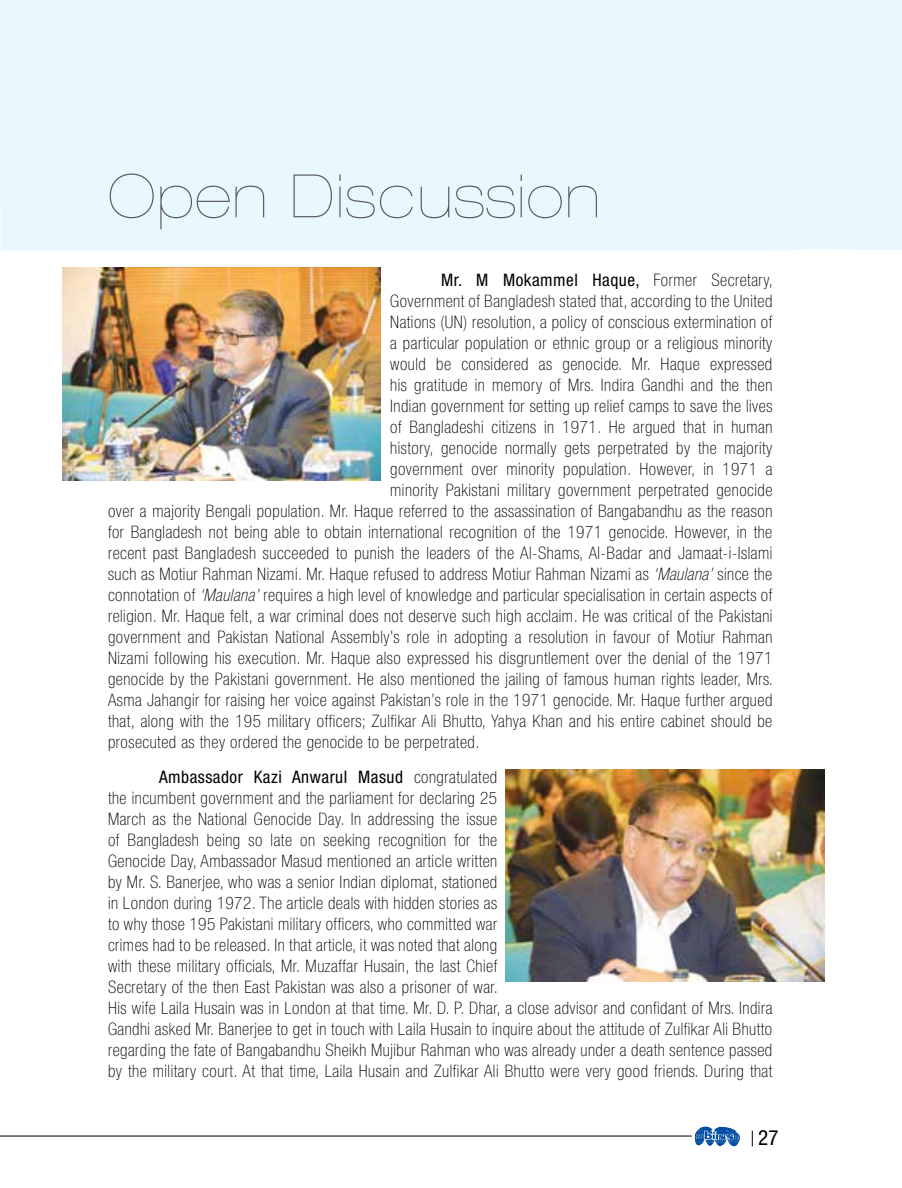
<style>
.page{position:relative;width:902px;height:1188px;background:#fff}
.page>*{position:absolute;margin:0;border:0;box-sizing:border-box;transform-origin:0 0}
.t1{font:900 expanded 60px "Helvetica Neue";letter-spacing:.03em;color:#58595b}
.t2{font:condensed 21px "Helvetica Neue";color:#000}
.t3{font:100 condensed 17.25px/21px "Helvetica Neue";letter-spacing:.03em;color:#000}
.t4{font:condensed 17.25px "Helvetica Neue";letter-spacing:.03em;color:#000}
.s1{font-weight:100}
.s2{font-style:italic}
.s3{font-weight:400}
</style>
<div class="page">
<hr style="left:0;top:1136px;width:692px;height:1px;background:#000">
<svg style="left:695px;top:1126px;width:45px;height:21px"></svg>
<svg style="left:752px;top:1131px;width:1px;height:15px"></svg>
<div style="left:0;top:0;width:902px;height:251px;background:#e9f7fe"></div>
<img style="left:62px;top:268px;width:319px;height:212px">
<img style="left:506px;top:770px;width:319px;height:212px">
<h1 class="t1" style="left:108px;top:161px;width:494px">Open Discussion</h1>
<p class="t4" style="left:441px;top:270px;width:333px">Mr. M Mokammel Haque, <span class="s1">Former Secretary,</span></p>
<p class="t3" style="left:390px;top:290px;width:384px">Government of Bangladesh stated that, according to the United</p>
<p class="t3" style="left:390px;top:311px;width:384px">Nations (UN) resolution, a policy of conscious extermination of</p>
<p class="t3" style="left:390px;top:332px;width:384px">a particular population or ethnic group or a religious minority</p>
<p class="t3" style="left:390px;top:353px;width:384px">would be considered as genocide. Mr. Haque expressed</p>
<p class="t3" style="left:390px;top:374px;width:384px">his gratitude in memory of Mrs. Indira Gandhi and the then</p>
<p class="t3" style="left:390px;top:395px;width:384px">Indian government for setting up relief camps to save the lives</p>
<p class="t3" style="left:390px;top:416px;width:384px">of Bangladeshi citizens in 1971. He argued that in human</p>
<p class="t3" style="left:390px;top:437px;width:384px">history, genocide normally gets perpetrated by the majority</p>
<p class="t3" style="left:390px;top:458px;width:384px">government over minority population. However, in 1971 a</p>
<p class="t3" style="left:390px;top:479px;width:384px">minority Pakistani military government perpetrated genocide</p>
<p class="t3" style="left:108px;top:500px;width:666px">over a majority Bengali population. Mr. Haque referred to the assassination of Bangabandhu as the reason</p>
<p class="t3" style="left:108px;top:521px;width:666px">for Bangladesh not being able to obtain international recognition of the 1971 genocide. However, in the</p>
<p class="t3" style="left:108px;top:542px;width:666px">recent past Bangladesh succeeded to punish the leaders of the Al-Shams, Al-Badar and Jamaat-i-Islami</p>
<p class="t3" style="left:108px;top:563px;width:666px">such as Motiur Rahman Nizami. Mr. Haque refused to address Motiur Rahman Nizami as <span class="s2">‘Maulana’</span> since the</p>
<p class="t3" style="left:108px;top:584px;width:666px">connotation of <span class="s2">‘Maulana’</span> requires a high level of knowledge and particular specialisation in certain aspects of</p>
<p class="t3" style="left:108px;top:605px;width:666px">religion. Mr. Haque felt, a war criminal does not deserve such high acclaim. He was critical of the Pakistani</p>
<p class="t3" style="left:108px;top:626px;width:666px">government and Pakistan National Assembly’s role in adopting a resolution in favour of Motiur Rahman</p>
<p class="t3" style="left:108px;top:647px;width:666px">Nizami following his execution. Mr. Haque also expressed his disgruntlement over the denial of the 1971</p>
<p class="t3" style="left:108px;top:668px;width:666px">genocide by the Pakistani government. He also mentioned the jailing of famous human rights leader, Mrs.</p>
<p class="t3" style="left:108px;top:689px;width:666px">Asma Jahangir for raising her voice against Pakistan’s role in the 1971 genocide. Mr. Haque further argued</p>
<p class="t3" style="left:108px;top:710px;width:666px">that, along with the 195 military officers; Zulfikar Ali Bhutto, Yahya Khan and his entire cabinet should be</p>
<p class="t3" style="left:108px;top:731px;width:373px">prosecuted as they ordered the genocide to be perpetrated.</p>
<p class="t3" style="left:108px;top:766px;width:666px;text-indent:51px"><span class="s3">Ambassador Kazi Anwarul Masud</span> congratulated<br>the incumbent government and the parliament for declaring 25<br>March as the National Genocide Day. In addressing the issue<br>of Bangladesh being so late on seeking recognition for the<br>Genocide Day, Ambassador Masud mentioned an article written<br>by Mr. S. Banerjee, who was a senior Indian diplomat, stationed<br>in London during 1972. The article deals with hidden stories as<br>to why those 195 Pakistani military officers, who committed war<br>crimes had to be released. In that article, it was noted that along<br>with these military officials, Mr. Muzaffar Husain, the last Chief<br>Secretary of the then East Pakistan was also a prisoner of war.<br>His wife Laila Husain was in London at that time. Mr. D. P. Dhar, a close advisor and confidant of Mrs. Indira Gandhi asked Mr. Banerjee to get in touch with Laila Husain to inquire about the attitude of Zulfikar Ali Bhutto regarding the fate of Bangabandhu Sheikh Mujibur Rahman who was already under a death sentence passed by the military court. At that time, Laila Husain and Zulfikar Ali Bhutto were very good friends. During that</p>
<p class="t2" style="left:758px;top:1126px;width:22px">27</p>
</div>
